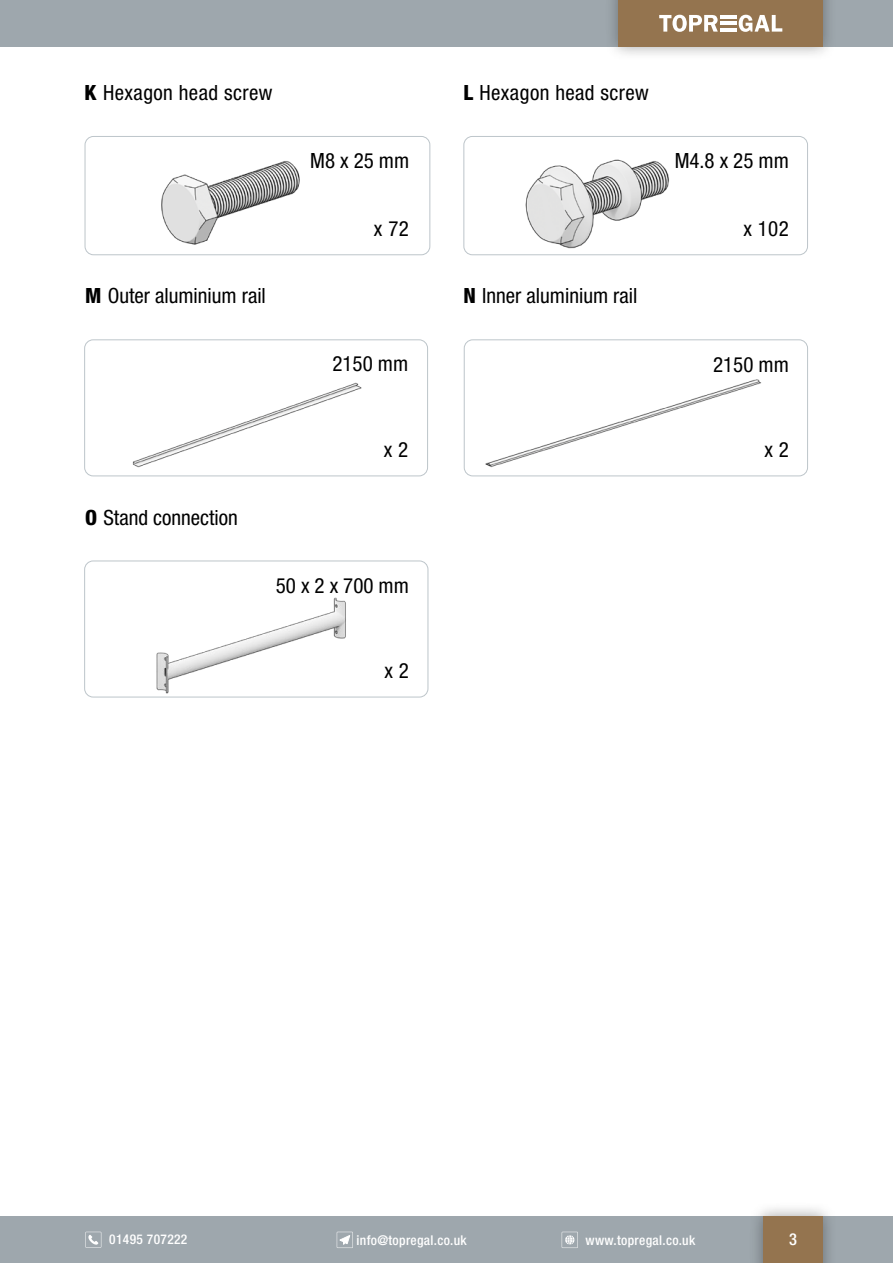
<style>
.page{position:relative;width:893px;height:1263px;background:#fff}
.page>*{position:absolute;margin:0;border:0;box-sizing:border-box;transform-origin:0 0}
.t1{font:condensed 21px "Helvetica Neue LT Pro";color:#000}
.t2{font:condensed 21px "Helvetica Neue LT Pro";letter-spacing:.02em;color:#000}
.t3{font:500 condensed 16.5px "Helvetica Neue LT Pro";color:#fff}
.t4{font:500 condensed 13.5px "Helvetica Neue LT Pro";letter-spacing:.025em;color:#fff}
.s1{font-weight:800}
</style>
<div class="page">
<div style="left:0;top:1216px;width:893px;height:47px;background:#9ea7ad"></div>
<div style="left:0;top:0;width:893px;height:47px;background:#9ea7ad"></div>
<div style="left:604px;top:0;width:233px;height:61px;background:#000;opacity:.35"></div>
<div style="left:619px;top:0;width:204px;height:47px;background:#94744f"></div>
<div style="left:749px;top:1202px;width:88px;height:61px;background:#000;opacity:.35"></div>
<div style="left:763px;top:1216px;width:60px;height:47px;background:#94744f"></div>
<svg style="left:659px;top:15px;width:59px;height:17px"></svg>
<svg style="left:739px;top:15px;width:43px;height:17px"></svg>
<hr style="left:720px;top:15px;width:16px;height:3px;background:#fff">
<hr style="left:720px;top:22px;width:16px;height:3px;background:#fff">
<hr style="left:720px;top:28px;width:16px;height:4px;background:#fff">
<svg style="left:562px;top:1232px;width:16px;height:16px"></svg>
<svg style="left:337px;top:1232px;width:16px;height:16px"></svg>
<svg style="left:85px;top:1232px;width:16px;height:16px"></svg>
<img style="left:85px;top:136px;width:215px;height:119px">
<div style="left:85px;top:136px;width:345px;height:119px;border:1px solid #bdc5ca;border-radius:9px"></div>
<img style="left:465px;top:138px;width:204px;height:117px">
<div style="left:463px;top:136px;width:345px;height:119px;border:1px solid #bdc5ca;border-radius:9px"></div>
<img style="left:132px;top:382px;width:230px;height:86px">
<div style="left:84px;top:339px;width:344px;height:137px;border:1px solid #bdc5ca;border-radius:9px"></div>
<img style="left:485px;top:379px;width:277px;height:89px">
<div style="left:464px;top:339px;width:344px;height:137px;border:1px solid #bdc5ca;border-radius:9px"></div>
<img style="left:156px;top:597px;width:190px;height:97px">
<div style="left:84px;top:561px;width:344px;height:136px;border:1px solid #bdc5ca;border-radius:9px"></div>
<p class="t2" style="left:85px;top:80px;width:189px"><span class="s1">K</span> Hexagon head screw</p>
<p class="t2" style="left:463px;top:81px;width:187px"><span class="s1">L</span> Hexagon head screw</p>
<p class="t1" style="left:310px;top:148px;width:100px">M8 x 25 mm</p>
<p class="t1" style="left:675px;top:148px;width:116px">M4.8 x 25 mm</p>
<p class="t1" style="left:374px;top:216px;width:36px">x 72</p>
<p class="t1" style="left:85px;top:284px;width:182px"><span class="s1">M</span> Outer aluminium rail</p>
<p class="t1" style="left:463px;top:284px;width:175px"><span class="s1">N</span> Inner aluminium rail</p>
<p class="t1" style="left:332px;top:352px;width:77px">2150 mm</p>
<p class="t1" style="left:85px;top:505px;width:154px"><span class="s1">O</span> Stand connection</p>
<p class="t1" style="left:384px;top:437px;width:26px">x 2</p>
<p class="t1" style="left:276px;top:573px;width:135px">50 x 2 x 700 mm</p>
<p class="t1" style="left:384px;top:659px;width:26px">x 2</p>
<p class="t1" style="left:743px;top:216px;width:47px">x 102</p>
<p class="t1" style="left:713px;top:352px;width:77px">2150 mm</p>
<p class="t1" style="left:764px;top:437px;width:26px">x 2</p>
<p class="t4" style="left:109px;top:1231px;width:80px">01495 707222</p>
<p class="t4" style="left:356px;top:1232px;width:112px">info@topregal.co.uk</p>
<p class="t4" style="left:585px;top:1232px;width:111px">www.topregal.co.uk</p>
<p class="t3" style="left:789px;top:1229px;width:9px">3</p>
</div>
